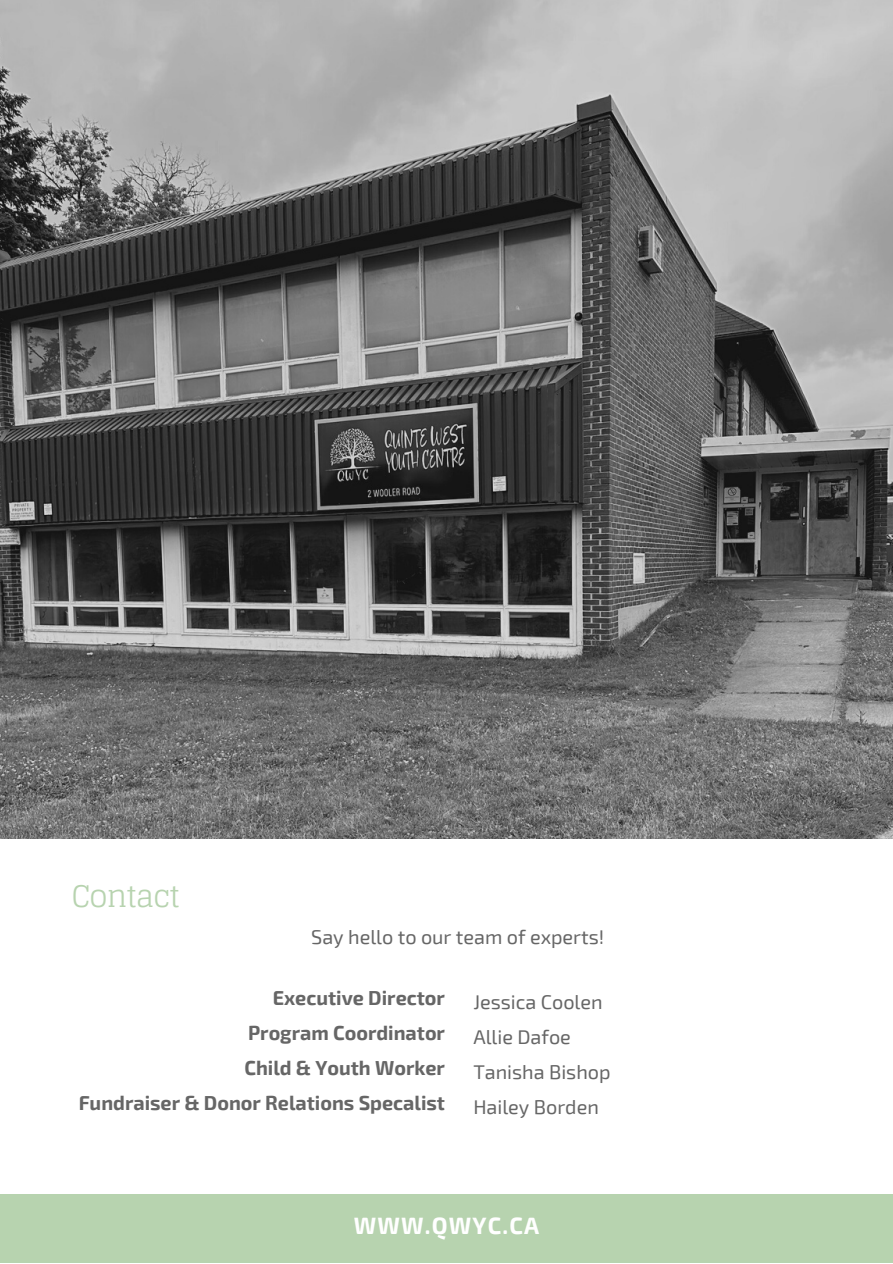
<style>
.page{position:relative;width:893px;height:1264px;background:#fff}
.page>*{position:absolute;margin:0;border:0;box-sizing:border-box;transform-origin:0 0}
.t1{font:29.7px "Glegoo";letter-spacing:-.03em;color:#b7d3af}
.t2{font:700 23.1px "Exo 2";letter-spacing:.05em;color:#fff}
.t3{font:700 19.8px "Exo 2";color:#666}
.t4{font:19.8px "Exo 2";color:#666}
</style>
<div class="page">
<img style="left:0;top:0;width:892px;height:839px">
<div style="left:0;top:1194px;width:892px;height:68px;background:#b7d3af"></div>
<p class="t1" style="left:72px;top:879px;width:110px">Contact</p>
<p class="t4" style="left:311px;top:923px;width:294px">Say hello to our team of experts!</p>
<p class="t3" style="left:273px;top:985px;width:174px">Executive Director</p>
<p class="t3" style="left:248px;top:1020px;width:198px">Program Coordinator</p>
<p class="t3" style="left:244px;top:1055px;width:202px">Child &amp; Youth Worker</p>
<p class="t3" style="left:79px;top:1090px;width:368px">Fundraiser &amp; Donor Relations Specalist</p>
<p class="t4" style="left:473px;top:989px;width:131px">Jessica Coolen</p>
<p class="t4" style="left:473px;top:1024px;width:99px">Allie Dafoe</p>
<p class="t4" style="left:473px;top:1059px;width:139px">Tanisha Bishop</p>
<p class="t4" style="left:473px;top:1094px;width:127px">Hailey Borden</p>
<p class="t2" style="left:354px;top:1210px;width:187px">WWW.QWYC.CA</p>
</div>
